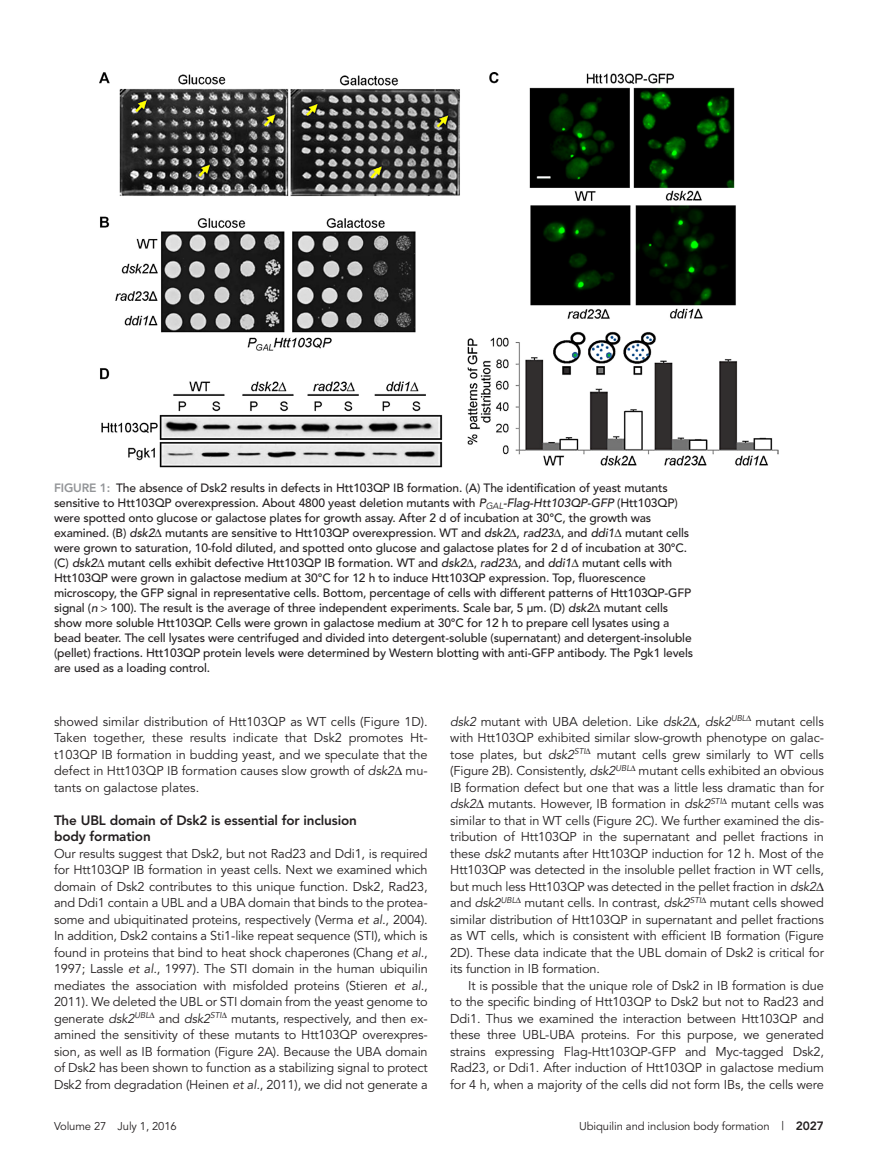
<style>
.page{position:relative;width:878px;height:1175px;background:#fff}
.page>*{position:absolute;margin:0;border:0;box-sizing:border-box;transform-origin:0 0}
.t1{font:800 13.5px/16.5px "Avenir";letter-spacing:-.01em;color:#231f20}
.ParaFL{font:12.75px/16.5px "Avenir";letter-spacing:-.01em;color:#231f20}
.Para{font:12.75px/16.5px "Avenir";letter-spacing:-.005em;color:#231f20;text-align:justify}
.FigCaption_35_5p{font:500 12px/15px "Avenir";letter-spacing:-.01em;color:#231f20}
.ParaFL-2{font:11.25px "Avenir";letter-spacing:-.01em;color:#231f20}
.s1{font-weight:800;color:#939598}
.s2{font-style:italic}
.s3{font-size:12px}
.s4{font-weight:800;font-size:12px}
</style>
<div class="page">
<img style="left:100px;top:72px;width:678px;height:396px">
<p class="FigCaption_35_5p" style="left:54px;top:480px;width:640px"><span class="s1">FIGURE 1:</span> The absence of Dsk2 results in defects in Htt103QP IB formation. (A) The identification of yeast mutants sensitive to Htt103QP overexpression. About 4800 yeast deletion mutants with <span class="s2">P</span><sub>GAL</sub><span class="s2">-Flag-Htt103QP-GFP</span> (Htt103QP) were spotted onto glucose or galactose plates for growth assay. After 2 d of incubation at 30°C, the growth was examined. (B) <span class="s2">dsk2</span> mutants are sensitive to Htt103QP overexpression. WT and <span class="s2">dsk2</span> , <span class="s2">rad23</span> , and <span class="s2">ddi1</span> mutant cells were grown to saturation, 10-fold diluted, and spotted onto glucose and galactose plates for 2 d of incubation at 30°C. (C) <span class="s2">dsk2</span> mutant cells exhibit defective Htt103QP IB formation. WT and <span class="s2">dsk2</span>∆, <span class="s2">rad23</span>∆, and <span class="s2">ddi1</span>∆ mutant cells with Htt103QP were grown in galactose medium at 30°C for 12 h to induce Htt103QP expression. Top, fluorescence microscopy, the GFP signal in representative cells. Bottom, percentage of cells with different patterns of Htt103QP-GFP signal (<span class="s2">n</span> 100). The result is the average of three independent experiments. Scale bar, 5 μm. (D) <span class="s2">dsk2</span>∆ mutant cells show more soluble Htt103QP. Cells were grown in galactose medium at 30°C for 12 h to prepare cell lysates using a bead beater. The cell lysates were centrifuged and divided into detergent-soluble (supernatant) and detergent-insoluble (pellet) fractions. Htt103QP protein levels were determined by Western blotting with anti-GFP antibody. The Pgk1 levels are used as a loading control.</p>
<p class="Para" style="left:54px;top:713px;width:375px">showed similar distribution of Htt103QP as WT cells (Figure 1D).<br>Taken together, these results indicate that Dsk2 promotes Ht&shy;t103QP IB formation in budding yeast, and we speculate that the defect in Htt103QP IB formation causes slow growth of <span class="s2">dsk2</span> mu&shy;tants on galactose plates.</p>
<h2 class="t1" style="left:54px;top:811px;width:304px">The UBL domain of Dsk2 is essential for inclusion body formation</h2>
<p class="ParaFL" style="left:54px;top:845px;width:375px;text-align:justify">Our results suggest that Dsk2, but not Rad23 and Ddi1, is required for Htt103QP IB formation in yeast cells. Next we examined which domain of Dsk2 contributes to this unique function. Dsk2, Rad23, and Ddi1 contain a UBL and a UBA domain that binds to the protea&shy;some and ubiquitinated proteins, respectively (Verma <span class="s2">et al.</span>, 2004).<br>In addition, Dsk2 contains a Sti1-like repeat sequence (STI), which is found in proteins that bind to heat shock chaperones (Chang <span class="s2">et al.</span>, 1997; Lassle <span class="s2">et al.</span>, 1997). The STI domain in the human ubiquilin mediates the association with misfolded proteins (Stieren <span class="s2">et al.</span>, 2011). We deleted the UBL or STI domain from the yeast genome to generate <span class="s2">dsk2</span><sup>UBL</sup> and <span class="s2">dsk2</span><sup>STI</sup> mutants, respectively, and then ex&shy;amined the sensitivity of these mutants to Htt103QP overexpres&shy;sion, as well as IB formation (Figure 2A). Because the UBA domain of Dsk2 has been shown to function as a stabilizing signal to protect Dsk2 from degradation (Heinen <span class="s2">et al.</span>, 2011), we did not generate a</p>
<p class="ParaFL" style="left:450px;top:713px;width:375px"><span class="s2">dsk2</span> mutant with UBA deletion. Like <span class="s2">dsk2</span> , <span class="s2">dsk2</span><sup>UBL</sup> mutant cells with Htt103QP exhibited similar slow-growth phenotype on galac&shy;tose plates, but <span class="s2">dsk2</span><sup>STI</sup> mutant cells grew similarly to WT cells (Figure 2B). Consistently, <span class="s2">dsk2</span><sup>UBL</sup> mutant cells exhibited an obvious IB formation defect but one that was a little less dramatic than for <span class="s2">dsk2</span> mutants. However, IB formation in <span class="s2">dsk2</span><sup>STI</sup> mutant cells was similar to that in WT cells (Figure 2C). We further examined the dis&shy;tribution of Htt103QP in the supernatant and pellet fractions in these <span class="s2">dsk2</span> mutants after Htt103QP induction for 12 h. Most of the Htt103QP was detected in the insoluble pellet fraction in WT cells, but much less Htt103QP was detected in the pellet fraction in <span class="s2">dsk2 </span>and <span class="s2">dsk2</span><sup>UBL</sup> mutant cells. In contrast, <span class="s2">dsk2</span><sup>STI</sup> mutant cells showed similar distribution of Htt103QP in supernatant and pellet fractions as WT cells, which is consistent with efficient IB formation (Figure 2D). These data indicate that the UBL domain of Dsk2 is critical for its function in IB formation.</p>
<p class="Para" style="left:450px;top:977px;width:375px;text-indent:18px">It is possible that the unique role of Dsk2 in IB formation is due to the specific binding of Htt103QP to Dsk2 but not to Rad23 and Ddi1. Thus we examined the interaction between Htt103QP and these three UBL-UBA proteins. For this purpose, we generated strains expressing Flag-Htt103QP-GFP and Myc-tagged Dsk2, Rad23, or Ddi1. After induction of Htt103QP in galactose medium for 4 h, when a majority of the cells did not form IBs, the cells were</p>
<p class="ParaFL-2" style="left:54px;top:1119px;width:124px">Volume 27 July 1, 2016</p>
<p class="ParaFL-2" style="left:579px;top:1119px;width:246px">Ubiquilin and inclusion body formation <span class="s3">|</span> <span class="s4">2027</span></p>
</div>
